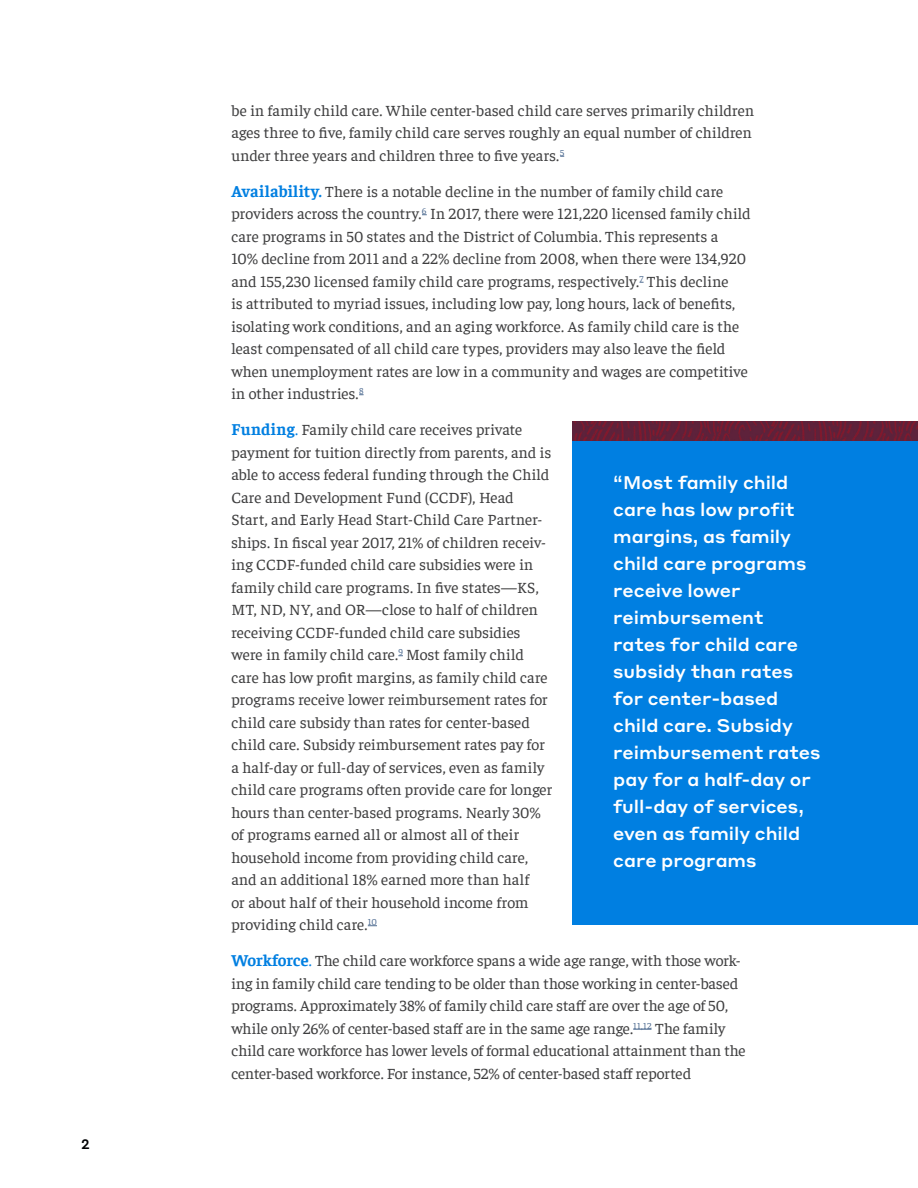
<style>
.page{position:relative;width:918px;height:1188px;background:#fff}
.page>*{position:absolute;margin:0;border:0;box-sizing:border-box;transform-origin:0 0}
.Pullquote_Box_-_Righ{font:500 18px/27px "Styrene A";color:#fff}
.Body_-_Report{font:15.75px/22.5px "Faustina";letter-spacing:.005em;color:#3e3e3f}
.t1{font:500 13.5px "Styrene A";color:#010203}
.s1{font-weight:700;font-size:16.5px;color:#007fe1}
.s2{font-weight:700;color:#007fe1}
.s3{color:#007fe1}
</style>
<div class="page">
<div style="left:573px;top:421px;width:345px;height:503px;background:#007fe1"></div>
<img style="left:573px;top:421px;width:345px;height:19px">
<svg style="left:633px;top:1029px;width:19px;height:1px"></svg>
<p class="t1" style="left:81px;top:1133px;width:10px">2</p>
<p class="Body_-_Report" style="left:231px;top:98px;width:524px">be in family child care. While center-based child care serves primarily children ages three to five, family child care serves roughly an equal number of children under three years and children three to five years.<sup>5</sup></p>
<p class="Body_-_Report" style="left:231px;top:179px;width:521px"><span class="s1">Availability</span><span class="s2">.</span> There is a notable decline in the number of family child care providers across the country.<sup>6</sup> In 2017, there were 121,220 licensed family child care programs in 50 states and the District of Columbia. This represents a<br>10% decline from 2011 and a 22% decline from 2008, when there were 134,920 and 155,230 licensed family child care programs, respectively.<sup>7</sup> This decline<br>is attributed to myriad issues, including low pay, long hours, lack of benefits, isolating work conditions, and an aging workforce. As family child care is the least compensated of all child care types, providers may also leave the field when unemployment rates are low in a community and wages are competitive in other industries.<sup>8</sup></p>
<p class="Body_-_Report" style="left:231px;top:418px;width:323px"><span class="s1">Funding</span><span class="s3">.</span> Family child care receives private payment for tuition directly from parents, and is able to access federal funding through the Child Care and Development Fund (CCDF), Head Start, and Early Head Start-Child Care Partner&shy;ships. In fiscal year 2017, 21% of children receiv&shy;ing CCDF-funded child care subsidies were in family child care programs. In five states—KS, MT, ND, NY, and OR—close to half of children receiving CCDF-funded child care subsidies were in family child care.<sup>9</sup> Most family child care has low profit margins, as family child care programs receive lower reimbursement rates for child care subsidy than rates for center-based child care. Subsidy reimbursement rates pay for a half-day or full-day of services, even as family child care programs often provide care for longer hours than center-based programs. Nearly 30% of programs earned all or almost all of their household income from providing child care, and an additional 18% earned more than half<br>or about half of their household income from providing child care.<sup>10</sup></p>
<p class="Body_-_Report" style="left:231px;top:949px;width:516px"><span class="s1">Workforce</span><span class="s3">.</span> The child care workforce spans a wide age range, with those work&shy;ing in family child care tending to be older than those working in center-based programs. Approximately 38% of family child care staff are over the age of 50, while only 26% of center-based staff are in the same age range.<sup>11,12</sup> The family child care workforce has lower levels of formal educational attainment than the center-based workforce. For instance, 52% of center-based staff reported</p>
<p class="Pullquote_Box_-_Righ" style="left:613px;top:467px;width:209px">“Most family child care has low profit margins, as family child care programs receive lower reimbursement<br>rates for child care subsidy than rates for center-based child care. Subsidy reimbursement rates pay for a half-day or full-day of services, even as family child care programs</p>
</div>
